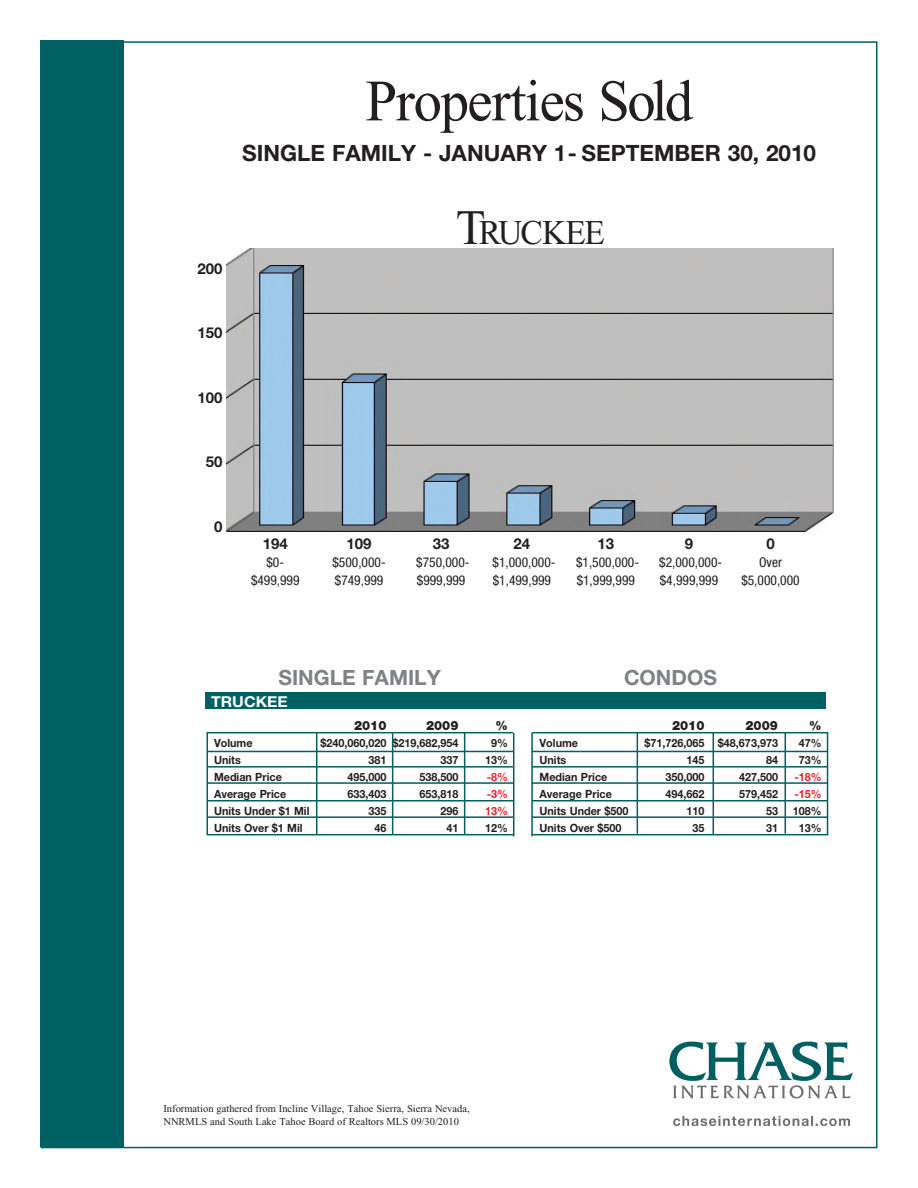
<style>
.page{position:relative;width:918px;height:1188px;background:#fff}
.page>*{position:absolute;margin:0;border:0;box-sizing:border-box;transform-origin:0 0}
.t1{font:58.5px "Times New Roman";letter-spacing:-.02em;color:#231f20}
.t2{font:34.65px "Times New Roman";letter-spacing:-.045em;color:#231f20}
.t3{font:700 22.5px "Helvetica Neue";color:#231f20}
.t4{font:700 21px "Helvetica Neue";color:#808285}
.t5{font:700 15px "Helvetica Neue";color:#231f20}
.t6{font:700 15px "Helvetica Neue";color:#fff;scale:1.06 1}
.t7{font:condensed 13.5px/18px "Helvetica Neue";color:#231f20}
.t8{font:900 12.75px "Helvetica Neue";color:#231f20;scale:.95 1}
.t9{font:700 11.4px "Helvetica Neue";color:#231f20;scale:.95 1}
.t10{font:700 11.4px "Helvetica Neue";color:#ee1d23;scale:.95 1}
.t11{font:10.5px/12.6px "Times New Roman";color:#231f20}
.s1{font-size:49.5px}
.s2{color:#231f20}
</style>
<div class="page">
<img style="left:669px;top:1041px;width:184px;height:86px">
<div style="left:40px;top:40px;width:84px;height:1108px;background:#006062"></div>
<img style="left:227px;top:248px;width:607px;height:284px">
<div style="left:205px;top:693px;width:620px;height:16px;background:#006062"></div>
<div style="left:207px;top:732px;width:621px;height:103px;border:2px solid #006062"></div>
<hr style="left:207px;top:751px;width:621px;height:1px;background:#006062">
<hr style="left:207px;top:766px;width:621px;height:2px;background:#006062">
<hr style="left:207px;top:782px;width:621px;height:2px;background:#006062">
<hr style="left:207px;top:800px;width:621px;height:2px;background:#006062">
<hr style="left:207px;top:816px;width:621px;height:2px;background:#006062">
<hr style="left:464px;top:733px;width:1px;height:101px;background:#006062">
<hr style="left:392px;top:733px;width:1px;height:102px;background:#006062">
<hr style="left:316px;top:733px;width:1px;height:101px;background:#006062">
<hr style="left:785px;top:732px;width:1px;height:102px;background:#006062">
<hr style="left:713px;top:733px;width:1px;height:101px;background:#006062">
<hr style="left:637px;top:732px;width:1px;height:102px;background:#006062">
<div style="left:513px;top:719px;width:19px;height:130px;background:#fff"></div>
<hr style="left:513px;top:733px;width:1px;height:103px;background:#006062">
<hr style="left:531px;top:733px;width:2px;height:103px;background:#006062">
<h1 class="t1" style="left:365px;top:69px;width:329px">Properties Sold</h1>
<h3 class="t3" style="left:242px;top:139px;width:575px">Single family - January 1- September 30, 2010</h3>
<h3 class="t5" style="left:197px;top:259px;width:27px">200</h3>
<h3 class="t5" style="left:197px;top:324px;width:27px">150</h3>
<h3 class="t5" style="left:197px;top:388px;width:27px">100</h3>
<h3 class="t5" style="left:206px;top:453px;width:18px">50</h3>
<h3 class="t5" style="left:214px;top:517px;width:10px">0</h3>
<h3 class="t5" style="left:263px;top:535px;width:27px">194</h3>
<p class="t7" style="left:251px;top:553px;width:50px;text-align:center">$0- $499,999</p>
<h2 class="t2" style="left:456px;top:213px;width:150px"><span class="s1">T</span>RUCKEE</h2>
<h3 class="t5" style="left:347px;top:535px;width:27px">109</h3>
<p class="t7" style="left:332px;top:553px;width:55px">$500,000- $749,999</p>
<h3 class="t5" style="left:433px;top:535px;width:18px">33</h3>
<p class="t7" style="left:416px;top:553px;width:55px">$750,000- $999,999</p>
<h3 class="t5" style="left:514px;top:535px;width:18px">24</h3>
<p class="t7" style="left:493px;top:553px;width:65px">$1,000,000- $1,499,999</p>
<h3 class="t5" style="left:598px;top:535px;width:18px">13</h3>
<p class="t7" style="left:576px;top:553px;width:65px">$1,500,000- $1,999,999</p>
<h3 class="t5" style="left:685px;top:535px;width:10px">9</h3>
<p class="t7" style="left:659px;top:553px;width:65px">$2,000,000- $4,999,999</p>
<h3 class="t5" style="left:766px;top:535px;width:10px">0</h3>
<p class="t7" style="left:741px;top:553px;width:60px;text-align:center">Over $5,000,000</p>
<h3 class="t4" style="left:278px;top:665px;width:164px">Single Family</h3>
<h3 class="t4" style="left:624px;top:664px;width:79px">Condos</h3>
<h3 class="t6" style="left:211px;top:692px;width:11px">TRU</h3>
<h3 class="t6" style="left:244px;top:692px;width:32px">CKEE</h3>
<p class="t8" style="left:354px;top:718px;width:36px">2010</p>
<p class="t8" style="left:426px;top:718px;width:36px">2009</p>
<p class="t8" style="left:496px;top:718px;width:15px">%</p>
<p class="t8" style="left:672px;top:718px;width:36px">2010</p>
<p class="t8" style="left:746px;top:718px;width:36px">2009</p>
<p class="t8" style="left:809px;top:718px;width:15px">%</p>
<p class="t9" style="left:214px;top:736px;width:42px">Volume</p>
<p class="t9" style="left:320px;top:736px;width:147px">$240,060,020 $219,682,954</p>
<p class="t9" style="left:491px;top:736px;width:19px">9%</p>
<p class="t9" style="left:540px;top:736px;width:42px">Volume</p>
<p class="t9" style="left:644px;top:736px;width:142px">$71,726,065 $48,673,973</p>
<p class="t9" style="left:799px;top:736px;width:26px">47%</p>
<p class="t9" style="left:214px;top:753px;width:30px">Units</p>
<p class="t9" style="left:369px;top:753px;width:20px">381</p>
<p class="t9" style="left:441px;top:753px;width:20px">337</p>
<p class="t9" style="left:485px;top:753px;width:46px">13% U</p>
<p class="t9" style="left:548px;top:753px;width:21px">nits</p>
<p class="t9" style="left:687px;top:753px;width:20px">145</p>
<p class="t9" style="left:766px;top:753px;width:14px">84</p>
<p class="t9" style="left:799px;top:753px;width:26px">73%</p>
<p class="t9" style="left:214px;top:770px;width:73px">Median Price</p>
<p class="t9" style="left:348px;top:770px;width:43px">495,000</p>
<p class="t9" style="left:420px;top:770px;width:43px">538,500</p>
<p class="t10" style="left:487px;top:770px;width:45px">-8% <span class="s2">M</span></p>
<p class="t9" style="left:549px;top:770px;width:63px">edian Price</p>
<p class="t9" style="left:666px;top:770px;width:43px">350,000</p>
<p class="t9" style="left:739px;top:770px;width:43px">427,500</p>
<p class="t10" style="left:794px;top:770px;width:30px">-18%</p>
<p class="t9" style="left:214px;top:787px;width:78px">Average Price</p>
<p class="t9" style="left:348px;top:787px;width:43px">633,403</p>
<p class="t9" style="left:420px;top:787px;width:43px">653,818</p>
<p class="t10" style="left:487px;top:787px;width:44px">-3% <span class="s2">A</span></p>
<p class="t9" style="left:547px;top:787px;width:70px">verage Price</p>
<p class="t9" style="left:666px;top:787px;width:43px">494,662</p>
<p class="t9" style="left:739px;top:787px;width:43px">579,452</p>
<p class="t10" style="left:794px;top:787px;width:30px">-15%</p>
<p class="t9" style="left:214px;top:804px;width:102px">Units Under $1 Mil</p>
<p class="t9" style="left:369px;top:804px;width:20px">335</p>
<p class="t9" style="left:441px;top:804px;width:20px">296</p>
<p class="t10" style="left:485px;top:804px;width:46px">13% <span class="s2">U</span></p>
<p class="t9" style="left:548px;top:804px;width:87px">nits Under $500</p>
<p class="t9" style="left:687px;top:804px;width:20px">110</p>
<p class="t9" style="left:766px;top:804px;width:14px">53</p>
<p class="t9" style="left:793px;top:804px;width:32px">108%</p>
<p class="t9" style="left:214px;top:821px;width:95px">Units Over $1 Mil</p>
<p class="t9" style="left:375px;top:821px;width:14px">46</p>
<p class="t9" style="left:447px;top:821px;width:14px">41</p>
<p class="t9" style="left:485px;top:821px;width:46px">12% U</p>
<p class="t9" style="left:548px;top:821px;width:79px">nits Over $500</p>
<p class="t9" style="left:693px;top:821px;width:14px">35</p>
<p class="t9" style="left:766px;top:821px;width:14px">31</p>
<p class="t9" style="left:799px;top:821px;width:26px">13%</p>
<p class="t11" style="left:164px;top:1102px;width:308px">Information gathered from Incline Village, Tahoe Sierra, Sierra Nevada,<br>NNRMLS and South Lake Tahoe Board of Realtors MLS 09/30/2010</p>
</div>
